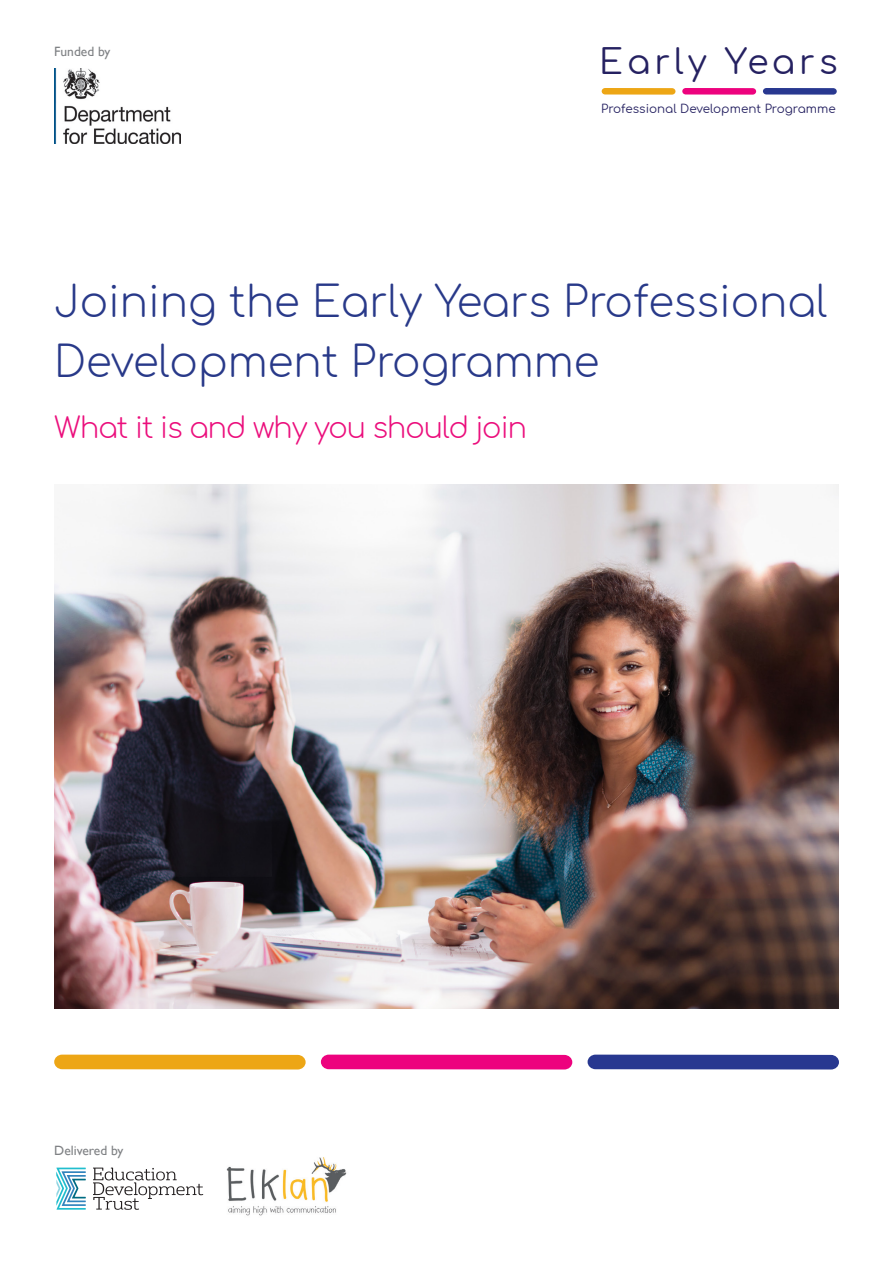
<style>
.page{position:relative;width:893px;height:1263px;background:#fff}
.page>*{position:absolute;margin:0;border:0;box-sizing:border-box;transform-origin:0 0}
.t1{font:300 42px/60px "Comfortaa";color:#283989}
.t2{font:34.5px "Comfortaa";letter-spacing:.115em;color:#252161}
.t3{font:300 28.5px "Comfortaa";letter-spacing:-.03em;color:#eb0e7c}
.t4{font:13.5px "Gill Sans";color:#808285}
.t5{font:11.85px "Comfortaa";color:#252161}
</style>
<div class="page">
<div style="left:602px;top:88px;width:73px;height:7px;background:#eda615;border-radius:3px"></div>
<div style="left:682px;top:88px;width:74px;height:7px;background:#ed027e;border-radius:3px"></div>
<div style="left:763px;top:88px;width:74px;height:7px;background:#283890;border-radius:3px"></div>
<img style="left:54px;top:485px;width:785px;height:523px">
<svg style="left:56px;top:1167px;width:30px;height:43px"></svg>
<svg style="left:93px;top:1167px;width:110px;height:43px"></svg>
<img style="left:226px;top:1157px;width:121px;height:59px">
<img style="left:54px;top:69px;width:127px;height:74px">
<svg style="left:54px;top:1054px;width:252px;height:15px;background:#eeab24"></svg>
<svg style="left:321px;top:1054px;width:251px;height:15px;background:#ee1185"></svg>
<svg style="left:588px;top:1054px;width:251px;height:15px;background:#354496"></svg>
<p class="t4" style="left:54px;top:43px;width:58px">Funded by</p>
<p class="t2" style="left:599px;top:30px;width:240px">Early Years</p>
<p class="t5" style="left:601px;top:98px;width:236px">Professional Development Programme</p>
<p class="t1" style="left:54px;top:265px;width:775px">Joining the Early Years Professional<br>Development Programme</p>
<p class="t3" style="left:54px;top:402px;width:474px">What it is and why you should join</p>
<p class="t4" style="left:54px;top:1142px;width:71px">Delivered by</p>
</div>
